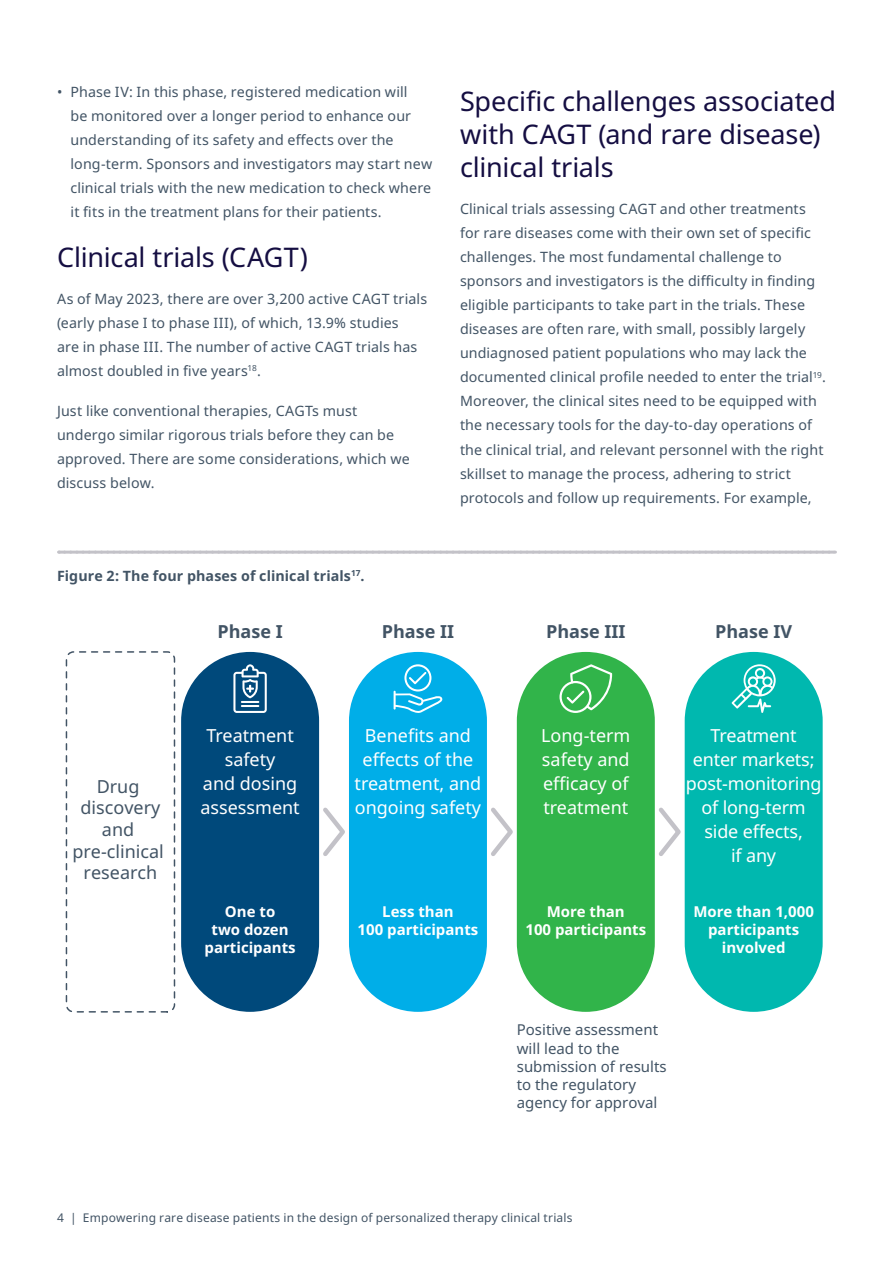
<style>
.page{position:relative;width:893px;height:1263px;background:#fff}
.page>*{position:absolute;margin:0;border:0;box-sizing:border-box;transform-origin:0 0}
.Section_heading{font:27px/33px "Noto Sans";letter-spacing:-.005em;color:#150e42}
.t1{font:18px/24px "Noto Sans";color:#fff;text-align:center}
.t2{font:18px/21.6px "Noto Sans";color:#425465;text-align:center}
.t3{font:700 18px "Noto Sans";color:#425465}
.t4{font:700 15px/18px "Noto Sans";color:#fff;text-align:center}
.t5{font:15px/18px "Noto Sans";color:#425465}
.Body_copy_-_Space{font:14.25px/24px "Noto Sans";letter-spacing:.01em;color:#425465}
.Figure_title{font:700 14.25px "Noto Sans";letter-spacing:.005em;color:#425465}
.t6{font:12px "Noto Sans";letter-spacing:.015em;color:#425465}
</style>
<div class="page">
<div style="left:181px;top:652px;width:138px;height:360px;background:#00497b;border-radius:69px"></div>
<svg style="left:233px;top:664px;width:34px;height:49px"></svg>
<div style="left:349px;top:652px;width:138px;height:360px;background:#00aee8;border-radius:69px"></div>
<svg style="left:394px;top:664px;width:49px;height:49px"></svg>
<div style="left:517px;top:652px;width:138px;height:360px;background:#31b44a;border-radius:69px"></div>
<svg style="left:559px;top:664px;width:53px;height:49px"></svg>
<div style="left:685px;top:652px;width:138px;height:360px;background:#00b8af;border-radius:69px"></div>
<svg style="left:731px;top:664px;width:45px;height:49px"></svg>
<div style="left:66px;top:651px;width:109px;height:361px;border:2px dashed #425465;border-radius:7px"></div>
<svg style="left:319px;top:803px;width:26px;height:57px"></svg>
<svg style="left:491px;top:807px;width:22px;height:49px"></svg>
<svg style="left:659px;top:807px;width:22px;height:49px"></svg>
<svg style="left:65px;top:551px;width:770px;height:3px"></svg>
<p class="Body_copy_-_Space" style="left:70px;top:80px;width:363px;text-indent:-14px">• Phase IV: In this phase, registered medication will<br>be monitored over a longer period to enhance our understanding of its safety and effects over the long-term. Sponsors and investigators may start new clinical trials with the new medication to check where it fits in the treatment plans for their patients.</p>
<p class="Section_heading" style="left:57px;top:241px;width:252px">Clinical trials (CAGT)</p>
<p class="Body_copy_-_Space" style="left:57px;top:287px;width:372px">As of May 2023, there are over 3,200 active CAGT trials (early phase I to phase III), of which, 13.9% studies<br>are in phase III. The number of active CAGT trials has almost doubled in five years<sup>18</sup>.</p>
<p class="Body_copy_-_Space" style="left:57px;top:399px;width:354px">Just like conventional therapies, CAGTs must undergo similar rigorous trials before they can be approved. There are some considerations, which we discuss below.</p>
<p class="Figure_title" style="left:57px;top:567px;width:309px">Figure 2: The four phases of clinical trials<sup>17</sup>.</p>
<p class="Section_heading" style="left:460px;top:85px;width:377px">Specific challenges associated with CAGT (and rare disease) clinical trials</p>
<p class="Body_copy_-_Space" style="left:460px;top:198px;width:367px">Clinical trials assessing CAGT and other treatments for rare diseases come with their own set of specific challenges. The most fundamental challenge to sponsors and investigators is the difficulty in finding eligible participants to take part in the trials. These diseases are often rare, with small, possibly largely undiagnosed patient populations who may lack the documented clinical profile needed to enter the trial<sup>19</sup>.<br>Moreover, the clinical sites need to be equipped with the necessary tools for the day-to-day operations of the clinical trial, and relevant personnel with the right skillset to manage the process, adhering to strict protocols and follow up requirements. For example,</p>
<p class="t2" style="left:72px;top:776px;width:93px">Drug discovery and pre-clinical research</p>
<p class="t3" style="left:217px;top:621px;width:67px">Phase I</p>
<p class="t1" style="left:200px;top:724px;width:101px">Treatment safety<br>and dosing assessment</p>
<p class="t4" style="left:205px;top:902px;width:93px">One to<br>two dozen participants</p>
<p class="t3" style="left:382px;top:621px;width:74px">Phase II</p>
<p class="t3" style="left:546px;top:621px;width:81px">Phase III</p>
<p class="t3" style="left:715px;top:621px;width:78px">Phase IV</p>
<p class="t1" style="left:355px;top:724px;width:128px">Benefits and effects of the treatment, and ongoing safety</p>
<p class="t4" style="left:358px;top:902px;width:122px">Less than<br>100 participants</p>
<p class="t1" style="left:541px;top:724px;width:91px;text-align:justify">Long-term safety and efficacy of treatment</p>
<p class="t4" style="left:525px;top:902px;width:122px">More than<br>100 participants</p>
<p class="t1" style="left:686px;top:724px;width:137px">Treatment<br>enter markets; post-monitoring of long-term side effects,<br>if any</p>
<p class="t4" style="left:693px;top:902px;width:122px">More than 1,000 participants involved</p>
<p class="t5" style="left:517px;top:1021px;width:151px">Positive assessment will lead to the submission of results to the regulatory agency for approval</p>
<p class="t6" style="left:57px;top:1211px;width:517px">4 | Empowering rare disease patients in the design of personalized therapy clinical trials</p>
</div>
